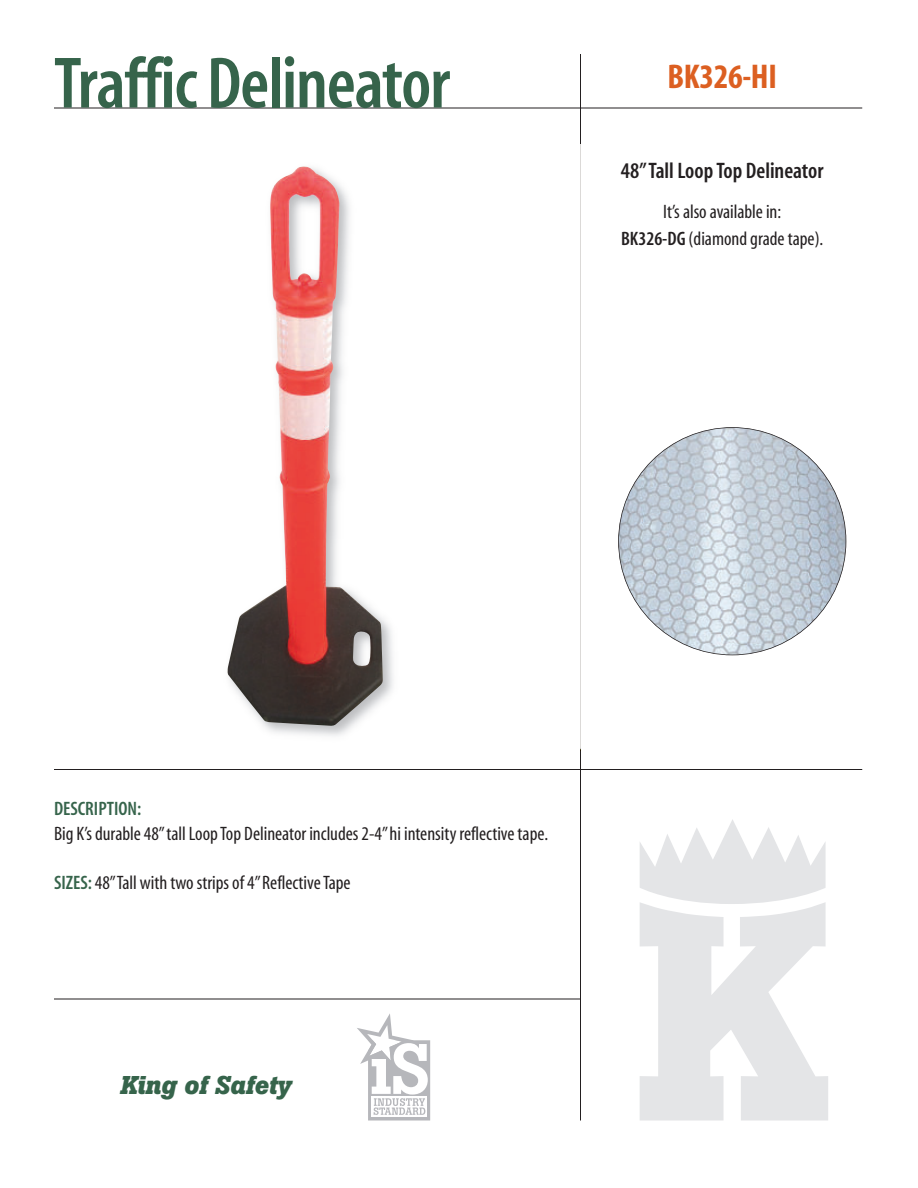
<style>
.page{position:relative;width:918px;height:1188px;background:#fff}
.page>*{position:absolute;margin:0;border:0;box-sizing:border-box;transform-origin:0 0}
.t1{font:600 condensed 73.5px "Myriad";letter-spacing:-.015em;color:#36644b}
.t2{font:700 condensed 34.5px "Myriad";letter-spacing:-.01em;color:#dc5f21}
.t3{font:italic 700 25.5px "Boton";color:#36644b}
.t4{font:600 condensed 22.5px "Myriad";color:#231f20}
.t5{font:condensed 19.5px/24.8px "Myriad";color:#231f20}
.s1{font-weight:600}
.s2{font-weight:600;color:#36644b}
</style>
<div class="page">
<hr style="left:54px;top:108px;width:808px;height:1px;background:#231f20">
<hr style="left:54px;top:769px;width:808px;height:1px;background:#231f20">
<hr style="left:580px;top:54px;width:1px;height:1066px;background:#231f20">
<img style="left:580px;top:144px;width:1px;height:606px">
<img style="left:227px;top:166px;width:156px;height:560px">
<img style="left:619px;top:428px;width:227px;height:227px;border-radius:50%">
<hr style="left:54px;top:999px;width:526px;height:1px;background:#231f20">
<svg style="left:640px;top:819px;width:188px;height:301px"></svg>
<svg style="left:357px;top:1013px;width:73px;height:107px"></svg>
<p class="t1" style="left:54px;top:47px;width:398px">Traffic Delineator</p>
<p class="t2" style="left:668px;top:59px;width:111px">BK326-HI</p>
<p class="t4" style="left:621px;top:159px;width:204px">48” Tall Loop Top Delineator</p>
<p class="t5" style="left:621px;top:200px;width:204px;line-height:27px;text-align:center">It’s also available in:<br><span class="s1">BK326-DG</span> (diamond grade tape).</p>
<p class="t5" style="left:54px;top:798px;width:496px"><span class="s2">DESCRIPTION:<br></span>Big K’s durable 48” tall Loop Top Delineator includes 2-4” hi intensity reflective tape.</p>
<p class="t5" style="left:54px;top:872px;width:298px"><span class="s2">SIZES:</span> 48” Tall with two strips of 4” Reflective Tape</p>
<p class="t3" style="left:120px;top:1076px;width:173px">King of Safety</p>
</div>
